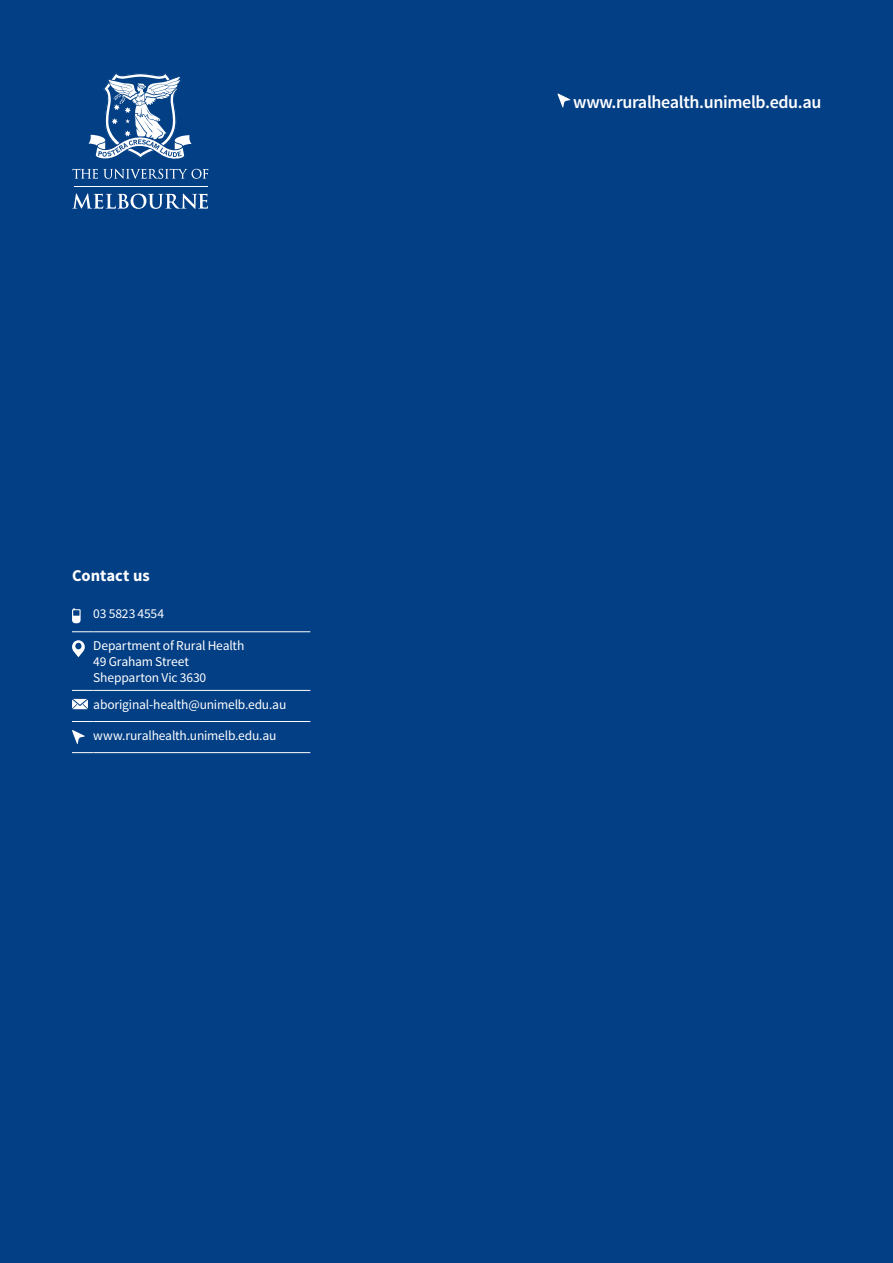
<style>
.page{position:relative;width:893px;height:1263px;background:#033f85}
.page>*{position:absolute;margin:0;border:0;box-sizing:border-box;transform-origin:0 0}
.t1{font:600 18px "Source Sans Pro";letter-spacing:-.02em;color:#fff}
.t2{font:700 16.5px "Source Sans Pro";color:#fff}
.t3{font:13.5px/15.8px "Source Sans Pro";letter-spacing:-.015em;color:#fff}
</style>
<div class="page">
<svg style="left:72px;top:169px;width:136px;height:10px"></svg>
<hr style="left:74px;top:186px;width:134px;height:1px;background:#fff">
<svg style="left:72px;top:193px;width:136px;height:16px"></svg>
<svg style="left:88px;top:72px;width:104px;height:87px"></svg>
<svg style="left:72px;top:631px;width:21px;height:1px"></svg>
<hr style="left:93px;top:631px;width:217px;height:1px;background:#fff">
<svg style="left:72px;top:690px;width:21px;height:1px"></svg>
<hr style="left:93px;top:690px;width:217px;height:1px;background:#fff">
<svg style="left:72px;top:721px;width:21px;height:1px"></svg>
<hr style="left:93px;top:721px;width:217px;height:1px;background:#fff">
<svg style="left:72px;top:752px;width:21px;height:1px"></svg>
<hr style="left:93px;top:752px;width:217px;height:1px;background:#fff">
<svg style="left:72px;top:608px;width:9px;height:15px"></svg>
<svg style="left:72px;top:640px;width:13px;height:17px"></svg>
<svg style="left:72px;top:699px;width:16px;height:10px"></svg>
<svg style="left:72px;top:730px;width:13px;height:14px"></svg>
<svg style="left:557px;top:93px;width:14px;height:15px"></svg>
<p class="t2" style="left:72px;top:565px;width:79px">Contact us</p>
<p class="t3" style="left:93px;top:606px;width:72px">03 5823 4554</p>
<p class="t3" style="left:93px;top:638px;width:153px">Department of Rural Health<br>49 Graham Street<br>Shepparton Vic 3630</p>
<p class="t3" style="left:93px;top:697px;width:195px">aboriginal-health@unimelb.edu.au</p>
<p class="t3" style="left:93px;top:728px;width:185px">www.ruralhealth.unimelb.edu.au</p>
<h1 class="t1" style="left:573px;top:90px;width:250px">www.ruralhealth.unimelb.edu.au</h1>
</div>
